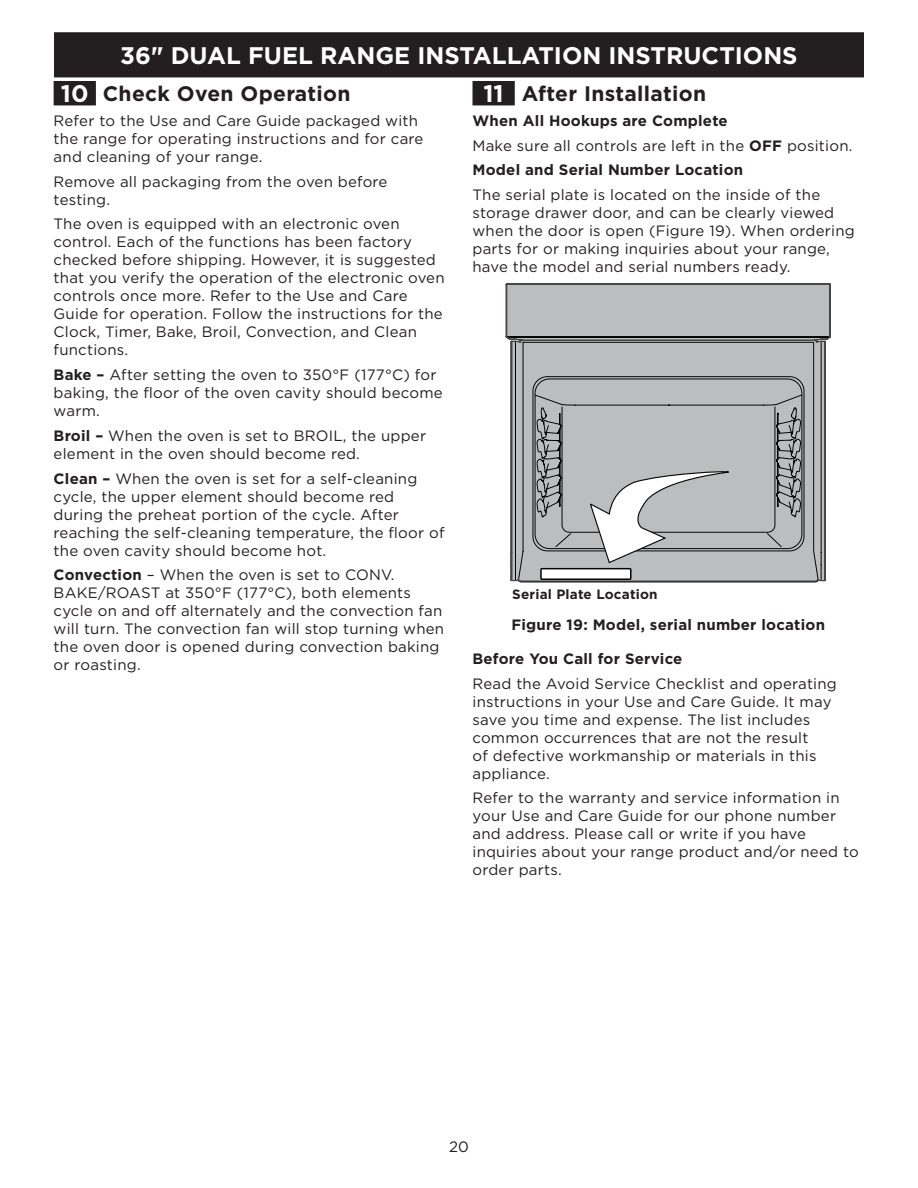
<style>
.page{position:relative;width:918px;height:1188px;background:#fff}
.page>*{position:absolute;margin:0;border:0;box-sizing:border-box;transform-origin:0 0}
.t1{font:700 24px "Gotham";color:#fff}
.Body_text_head_14_1{font:700 21px "Gotham";letter-spacing:.015em;color:#231f20}
.Body_text_10_N{font:15px/18px "Gotham";letter-spacing:.015em;color:#231f20}
.Body_text_10_N-2{font:700 15px "Gotham";letter-spacing:.015em;color:#231f20}
.Figure_10_B{font:700 15px "Gotham";letter-spacing:.015em;color:#231f20}
.callout{font:700 13.5px "Gotham";letter-spacing:.015em;color:#231f20}
.s1{font-weight:700}
</style>
<div class="page">
<div style="left:55px;top:33px;width:808px;height:44px;background:#231f20"></div>
<div style="left:54px;top:32px;width:810px;height:45px;border:2px solid #231f20"></div>
<div style="left:55px;top:82px;width:39px;height:22px;background:#231f20"></div>
<div style="left:54px;top:81px;width:42px;height:24px;border:3px solid #231f20"></div>
<div style="left:474px;top:82px;width:39px;height:22px;background:#231f20"></div>
<div style="left:472px;top:81px;width:43px;height:24px;border:3px solid #231f20"></div>
<svg style="left:506px;top:284px;width:325px;height:298px;background:#b0b1b3"></svg>
<h1 class="t1" style="left:120px;top:41px;width:679px">36" DUAL FUEL RANGE INSTALLATION INSTRUCTIONS</h1>
<p class="t1" style="left:61px;top:79px;width:29px">10</p>
<p class="Body_text_head_14_1" style="left:103px;top:82px;width:249px">Check Oven Operation</p>
<p class="Body_text_10_N" style="left:54px;top:111px;width:371px">Refer to the Use and Care Guide packaged with the range for operating instructions and for care and cleaning of your range.</p>
<p class="Body_text_10_N" style="left:54px;top:172px;width:335px">Remove all packaging from the oven before testing.</p>
<p class="Body_text_10_N" style="left:54px;top:215px;width:392px">The oven is equipped with an electronic oven control. Each of the functions has been factory checked before shipping. However, it is suggested that you verify the operation of the electronic oven controls once more. Refer to the Use and Care Guide for operation. Follow the instructions for the Clock, Timer, Bake, Broil, Convection, and Clean functions.</p>
<p class="Body_text_10_N" style="left:54px;top:366px;width:391px"><span class="s1">Bake –</span> After setting the oven to 350°F (177°C) for baking, the floor of the oven cavity should become warm.</p>
<p class="Body_text_10_N" style="left:54px;top:426px;width:374px"><span class="s1">Broil –</span> When the oven is set to BROIL, the upper element in the oven should become red.</p>
<p class="Body_text_10_N" style="left:54px;top:469px;width:392px"><span class="s1">Clean –</span> When the oven is set for a self-cleaning cycle, the upper element should become red during the preheat portion of the cycle. After reaching the self-cleaning temperature, the floor of the oven cavity should become hot.</p>
<p class="Body_text_10_N" style="left:54px;top:566px;width:392px"><span class="s1">Convection</span> – When the oven is set to CONV.<br>BAKE/ROAST at 350°F (177°C), both elements cycle on and off alternately and the convection fan will turn. The convection fan will stop turning when the oven door is opened during convection baking or roasting.</p>
<p class="t1" style="left:484px;top:79px;width:22px">11</p>
<p class="Body_text_head_14_1" style="left:522px;top:82px;width:186px">After Installation</p>
<p class="Body_text_10_N-2" style="left:472px;top:112px;width:257px">When All Hookups are Complete</p>
<p class="Body_text_10_N" style="left:472px;top:136px;width:381px">Make sure all controls are left in the <span class="s1">OFF</span> position.</p>
<p class="Body_text_10_N-2" style="left:472px;top:161px;width:272px">Model and Serial Number Location</p>
<p class="Body_text_10_N" style="left:472px;top:186px;width:384px">The serial plate is located on the inside of the storage drawer door, and can be clearly viewed when the door is open (Figure 19). When ordering parts for or making inquiries about your range, have the model and serial numbers ready.</p>
<p class="callout" style="left:512px;top:586px;width:147px">Serial Plate Location</p>
<p class="Figure_10_B" style="left:511px;top:616px;width:315px">Figure 19: Model, serial number location</p>
<p class="Body_text_10_N-2" style="left:472px;top:650px;width:211px">Before You Call for Service</p>
<p class="Body_text_10_N" style="left:472px;top:674px;width:366px">Read the Avoid Service Checklist and operating instructions in your Use and Care Guide. It may save you time and expense. The list includes common occurrences that are not the result<br>of defective workmanship or materials in this appliance.</p>
<p class="Body_text_10_N" style="left:472px;top:789px;width:388px">Refer to the warranty and service information in your Use and Care Guide for our phone number and address. Please call or write if you have inquiries about your range product and/or need to order parts.</p>
<p class="Body_text_10_N" style="left:449px;top:1137px;width:21px">20</p>
</div>
